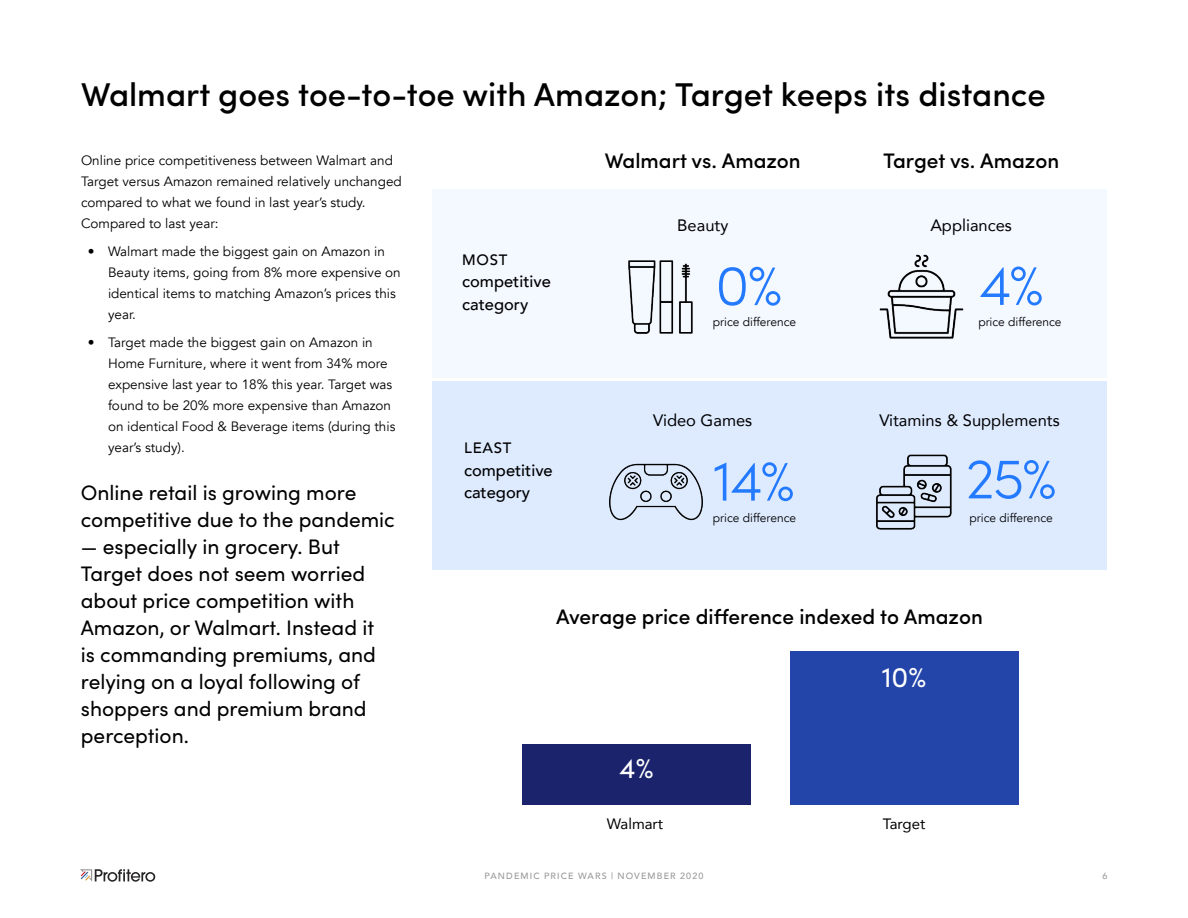
<style>
.page{position:relative;width:1188px;height:918px;background:#fff}
.page>*{position:absolute;margin:0;border:0;box-sizing:border-box;transform-origin:0 0}
.body{font:300 57px "Sofia Pro";color:#237aff}
.t1{font:500 33px "Sofia Pro";color:#000}
.body-2{font:28.5px "Sofia Pro";color:#fff}
.body-3{font:21px/27px "Sofia Pro";color:#000}
.body-4{font:500 21px "Sofia Pro";color:#000}
.body-5{font:16.5px "Avenir";color:#000}
.body-6{font:500 16.5px/22.5px "Avenir";color:#000}
.body-7{font:15px "Avenir";color:#000}
.body-8{font:500 15px "Avenir";letter-spacing:.05em;color:#000}
.bulleted_list{font:13.5px/21px "Avenir";color:#000}
.body-9{font:12px "Avenir";color:#000}
.t2{font:500 9px "Avenir";letter-spacing:.125em;color:#999}
</style>
<div class="page">
<svg style="left:80px;top:869px;width:75px;height:13px"></svg>
<div style="left:522px;top:744px;width:229px;height:61px;background:#1a236c"></div>
<div style="left:790px;top:651px;width:228px;height:154px;background:#2344a8"></div>
<div style="left:432px;top:189px;width:675px;height:189px;background:#f4f8ff"></div>
<div style="left:432px;top:381px;width:675px;height:189px;background:#deebff"></div>
<img style="left:628px;top:260px;width:65px;height:74px">
<img style="left:610px;top:463px;width:93px;height:58px">
<img style="left:879px;top:254px;width:85px;height:85px">
<img style="left:876px;top:454px;width:76px;height:76px">
<p class="t1" style="left:81px;top:70px;width:966px">Walmart goes toe-to-toe with Amazon; Target keeps its distance</p>
<p class="body-4" style="left:605px;top:145px;width:198px">Walmart vs. Amazon</p>
<p class="body-4" style="left:883px;top:145px;width:178px">Target vs. Amazon</p>
<p class="bulleted_list" style="left:81px;top:150px;width:322px">Online price competitiveness between Walmart and Target versus Amazon remained relatively unchanged compared to what we found in last year’s study.<br>Compared to last year:</p>
<p class="bulleted_list" style="left:108px;top:241px;width:294px;text-indent:-20px">• Walmart made the biggest gain on Amazon in Beauty items, going from 8% more expensive on identical items to matching Amazon’s prices this year.</p>
<p class="bulleted_list" style="left:108px;top:332px;width:289px;text-indent:-20px">• Target made the biggest gain on Amazon in Home Furniture, where it went from 34% more expensive last year to 18% this year. Target was found to be 20% more expensive than Amazon on identical Food &amp; Beverage items (during this year’s study).</p>
<p class="body-5" style="left:677px;top:212px;width:53px">Beauty</p>
<p class="body-5" style="left:930px;top:212px;width:83px">Appliances</p>
<p class="body-8" style="left:462px;top:246px;width:47px">MOST</p>
<p class="body-6" style="left:462px;top:269px;width:90px">competitive category</p>
<p class="body" style="left:715px;top:244px;width:68px">0%</p>
<p class="body" style="left:980px;top:244px;width:66px">4%</p>
<p class="body-9" style="left:713px;top:315px;width:85px">price difference</p>
<p class="body-9" style="left:978px;top:315px;width:85px">price difference</p>
<p class="body-5" style="left:653px;top:407px;width:101px">Video Games</p>
<p class="body-5" style="left:879px;top:407px;width:182px">Vitamins &amp; Supplements</p>
<p class="body-8" style="left:464px;top:435px;width:49px">LEAST</p>
<p class="body-6" style="left:464px;top:458px;width:90px">competitive</p>
<p class="body" style="left:713px;top:439px;width:83px">14%</p>
<p class="body" style="left:966px;top:437px;width:92px">25%</p>
<p class="body-3" style="left:81px;top:478px;width:277px">Online retail is growing more</p>
<p class="body-6" style="left:464px;top:481px;width:68px">category</p>
<p class="body-3" style="left:81px;top:505px;width:316px">competitive due to the pandemic</p>
<p class="body-3" style="left:81px;top:532px;width:297px">— especially in grocery. But<br>Target does not seem worried about price competition with<br>Amazon, or Walmart. Instead it is commanding premiums, and relying on a loyal following of shoppers and premium brand perception.</p>
<p class="body-9" style="left:713px;top:510px;width:85px">price difference</p>
<p class="body-9" style="left:969px;top:510px;width:85px">price difference</p>
<p class="body-4" style="left:556px;top:601px;width:428px">Average price difference indexed to Amazon</p>
<p class="body-2" style="left:882px;top:656px;width:46px">10%</p>
<p class="body-2" style="left:620px;top:748px;width:36px">4%</p>
<p class="body-7" style="left:607px;top:812px;width:58px">Walmart</p>
<p class="body-7" style="left:883px;top:812px;width:44px">Target</p>
<p class="t2" style="left:484px;top:868px;width:221px">PANDEMIC PRICE WARS | NOVEMBER 2020</p>
<p class="t2" style="left:1102px;top:868px;width:7px">6</p>
</div>
